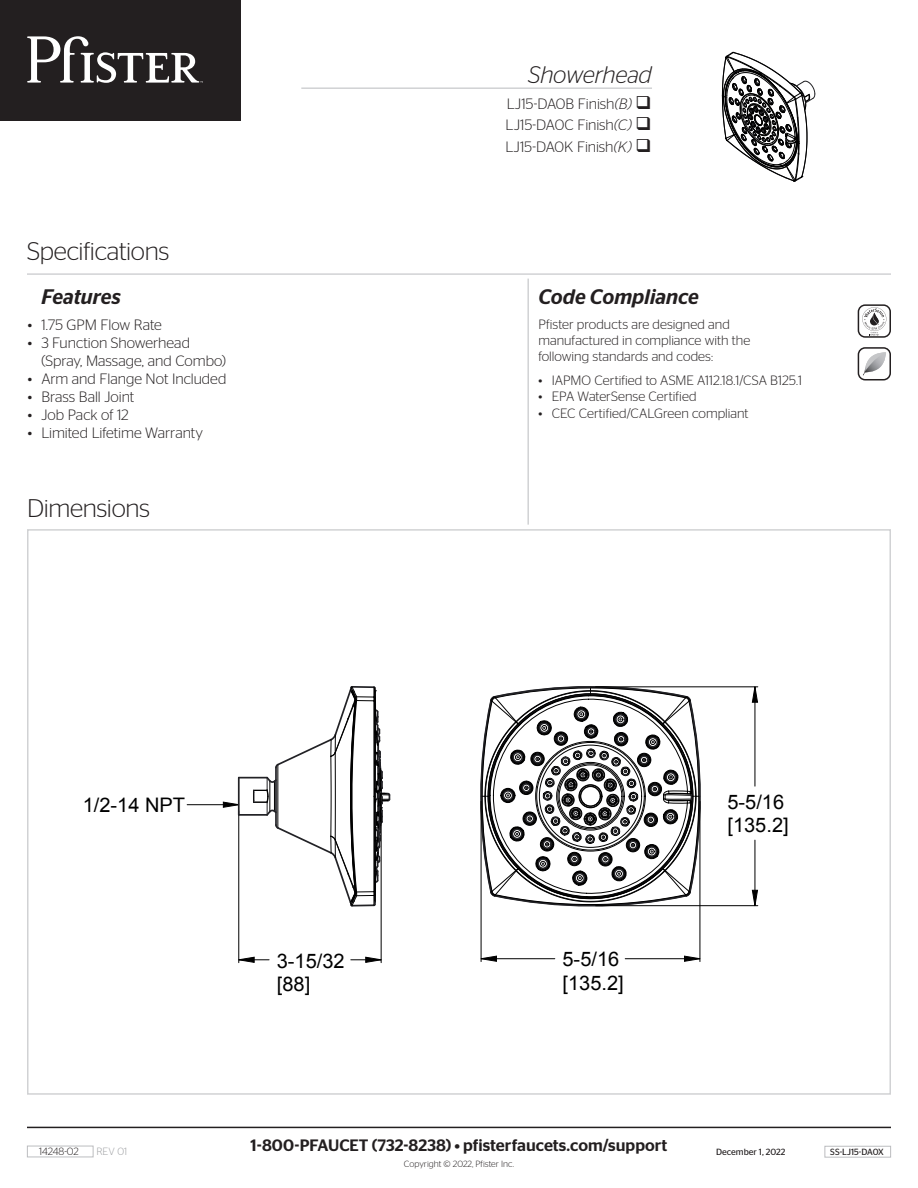
<style>
.page{position:relative;width:918px;height:1188px;background:#fff}
.page>*{position:absolute;margin:0;border:0;box-sizing:border-box;transform-origin:0 0}
.t1{font:300 25.5px "Stag Sans";letter-spacing:-.015em;color:#231f20}
.t2{font:italic 300 24px "Stag Sans";letter-spacing:-.01em;color:#231f20}
.t3{font:italic 500 21px "Stag Sans";color:#231f20}
.t4{font:20.1px/23.1px "Arial";color:#000}
.t5{font:500 16.5px "Stag Sans";letter-spacing:.005em;color:#231f20}
.t6{font:300 15px/18px "Stag Sans";letter-spacing:-.005em;color:#231f20}
.t7{font:300 13.5px/16.2px "Stag Sans";color:#231f20}
.t8{font:300 10.5px "Stag Sans";color:#231f20}
.t9{font:300 10.5px "Stag Sans";color:#9d9fa2}
.t10{font:10.35px/12px "Arial";color:#000;scale:.96 1}
.t11{font:300 9px "Stag Sans";color:#231f20}
.t12{font:9px "Stag Sans";color:#231f20}
.s1{font-style:italic}
</style>
<div class="page">
<div style="left:0;top:0;width:241px;height:121px;background:#231f20"></div>
<svg style="left:27px;top:36px;width:176px;height:47px"></svg>
<hr style="left:27px;top:1127px;width:864px;height:1px;background:#231f20">
<div style="left:825px;top:1146px;width:66px;height:12px;border:1px solid #bcbdc0"></div>
<svg style="left:722px;top:52px;width:94px;height:130px"></svg>
<div style="left:858px;top:347px;width:33px;height:33px;border:2px solid #231f20;border-radius:7px"></div>
<svg style="left:863px;top:352px;width:23px;height:24px"></svg>
<svg style="left:858px;top:304px;width:33px;height:34px"></svg>
<div style="left:27px;top:1146px;width:66px;height:11px;border:1px solid #bcbdc0"></div>
<hr style="left:27px;top:273px;width:864px;height:2px;background:#d1d2d4">
<hr style="left:301px;top:87px;width:351px;height:2px;background:#d1d2d4">
<svg style="left:752px;top:688px;width:6px;height:14px"></svg>
<svg style="left:752px;top:890px;width:6px;height:15px"></svg>
<svg style="left:482px;top:956px;width:14px;height:5px"></svg>
<svg style="left:685px;top:956px;width:15px;height:5px"></svg>
<svg style="left:366px;top:957px;width:15px;height:5px"></svg>
<svg style="left:240px;top:957px;width:14px;height:5px"></svg>
<svg style="left:223px;top:802px;width:15px;height:5px"></svg>
<hr style="left:481px;top:958px;width:74px;height:1px;background:#000">
<hr style="left:625px;top:958px;width:75px;height:1px;background:#000">
<hr style="left:481px;top:801px;width:1px;height:161px;background:#000">
<hr style="left:596px;top:905px;width:162px;height:1px;background:#000">
<hr style="left:700px;top:801px;width:1px;height:161px;background:#000">
<hr style="left:596px;top:687px;width:162px;height:1px;background:#000">
<hr style="left:755px;top:687px;width:1px;height:99px;background:#000">
<hr style="left:755px;top:840px;width:1px;height:66px;background:#000">
<hr style="left:239px;top:960px;width:30px;height:1px;background:#000">
<hr style="left:351px;top:960px;width:30px;height:1px;background:#000">
<hr style="left:239px;top:811px;width:1px;height:152px;background:#000">
<hr style="left:187px;top:804px;width:52px;height:1px;background:#000">
<hr style="left:381px;top:813px;width:1px;height:150px;background:#000">
<hr style="left:238px;top:778px;width:2px;height:37px;background:#222226">
<hr style="left:239px;top:814px;width:28px;height:2px;background:#222226">
<hr style="left:239px;top:777px;width:28px;height:2px;background:#222226">
<svg style="left:480px;top:686px;width:223px;height:223px"></svg>
<svg style="left:253px;top:686px;width:138px;height:222px"></svg>
<hr style="left:527px;top:279px;width:2px;height:246px;background:#d1d2d4">
<p class="t1" style="left:27px;top:237px;width:144px">Specifications</p>
<p class="t3" style="left:42px;top:285px;width:81px">Features</p>
<p class="t6" style="left:28px;top:316px;width:135px">• 1.75 GPM Flow Rate</p>
<p class="t6" style="left:41px;top:334px;width:186px;text-indent:-14px">• 3 Function Showerhead (Spray, Massage, and Combo)</p>
<p class="t6" style="left:28px;top:370px;width:200px">• Arm and Flange Not Included</p>
<p class="t6" style="left:28px;top:388px;width:108px">• Brass Ball Joint</p>
<p class="t6" style="left:28px;top:406px;width:102px">• Job Pack of 12</p>
<p class="t6" style="left:28px;top:424px;width:177px">• Limited Lifetime Warranty</p>
<p class="t1" style="left:27px;top:494px;width:125px">Dimensions</p>
<p class="t4" style="left:83px;top:794px;width:104px">1/2-14 NPT</p>
<p class="t4" style="left:277px;top:949px;width:69px">3-15/32 [88]</p>
<p class="t2" style="left:528px;top:61px;width:125px">Showerhead</p>
<p class="t6" style="left:507px;top:94px;width:146px">LJ15-DA0B Finish<span class="s1">(B)</span> ❑</p>
<p class="t6" style="left:506px;top:116px;width:147px">LJ15-DA0C Finish<span class="s1">(C)</span> ❑</p>
<p class="t6" style="left:505px;top:137px;width:148px">LJ15-DA0K Finish<span class="s1">(K)</span> ❑</p>
<p class="t3" style="left:538px;top:285px;width:162px">Code Compliance</p>
<p class="t7" style="left:538px;top:316px;width:213px">Pfister products are designed and manufactured in compliance with the following standards and codes:</p>
<p class="t10" style="left:682px;top:342px;width:37px">3-15/32 [88]</p>
<p class="t7" style="left:538px;top:372px;width:265px">• IAPMO Certified to ASME A112.18.1/CSA B125.1</p>
<p class="t7" style="left:538px;top:388px;width:160px">• EPA WaterSense Certified</p>
<p class="t7" style="left:538px;top:405px;width:212px">• CEC Certified/CALGreen compliant</p>
<p class="t4" style="left:563px;top:948px;width:63px">5-5/16 [135.2]</p>
<p class="t4" style="left:727px;top:791px;width:63px">5-5/16 [135.2]</p>
<p class="t8" style="left:39px;top:1146px;width:41px">14248-02</p>
<p class="t5" style="left:251px;top:1136px;width:418px">1-800-PFAUCET (732-8238) • pfisterfaucets.com/support</p>
<p class="t12" style="left:830px;top:1147px;width:55px">SS-LJ15-DA0X</p>
<p class="t9" style="left:96px;top:1146px;width:32px">REV 01</p>
<p class="t12" style="left:716px;top:1147px;width:71px">December 1, 2022</p>
<p class="t11" style="left:404px;top:1159px;width:112px">Copyright © 2022, Pfister Inc.</p>
</div>
